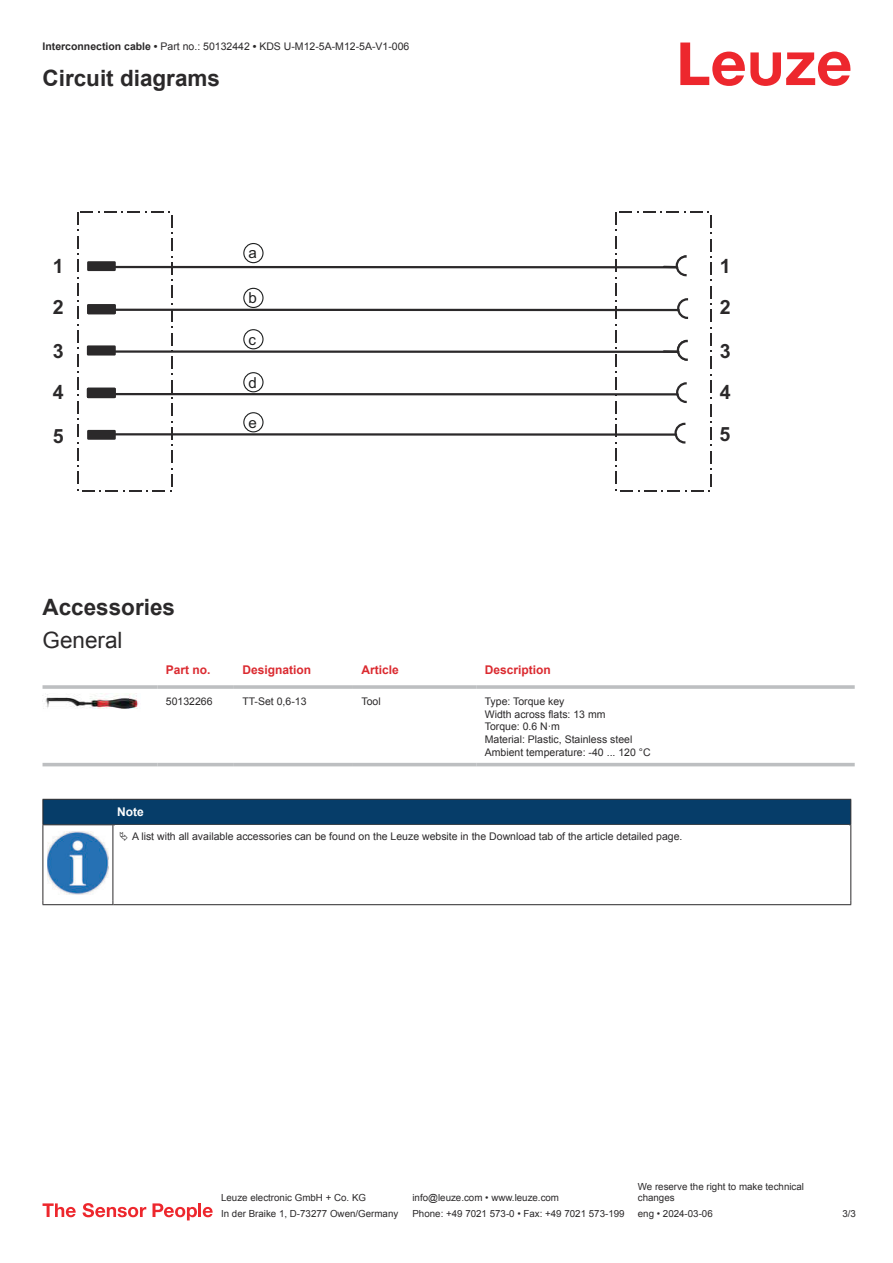
<style>
.page{position:relative;width:893px;height:1263px;background:#fff}
.page>*{position:absolute;margin:0;border:0;box-sizing:border-box;transform-origin:0 0}
.t1{font:700 22.5px "Arial";color:#2b292a}
.t2{font:22.5px "Arial";color:#2b292a}
.t3{font:700 19.65px "Arial";color:#2b292a}
.t4{font:15.15px "Arial";color:#1f2020}
.t5{font:700 12px "Arial";color:#db2a30}
.t6{font:700 12px "Arial";color:#fff}
.t7{font:10.5px/12.6px "Arial";color:#2b292a}
.t8{font:9.75px/11.7px "Arial";color:#2b292a}
.s1{font-weight:700}
</style>
<div class="page">
<svg style="left:680px;top:43px;width:170px;height:43px"></svg>
<svg style="left:43px;top:762px;width:812px;height:5px;fill:#efeff0"></svg>
<hr style="left:43px;top:685px;width:114px;height:4px;background:#bdbfc1">
<hr style="left:157px;top:685px;width:77px;height:4px;background:#c8cacb">
<hr style="left:234px;top:685px;width:119px;height:4px;background:#c3c5c6">
<hr style="left:353px;top:685px;width:123px;height:4px;background:#bdbfc1">
<hr style="left:476px;top:685px;width:379px;height:4px;background:#c8cacb">
<hr style="left:43px;top:763px;width:114px;height:3px;background:#bdbfc1">
<hr style="left:157px;top:763px;width:77px;height:3px;background:#bdbfc1">
<hr style="left:234px;top:763px;width:119px;height:3px;background:#bdbfc1">
<hr style="left:353px;top:763px;width:123px;height:3px;background:#bdbfc1">
<hr style="left:476px;top:763px;width:379px;height:3px;background:#bdbfc1">
<img style="left:43px;top:693px;width:96px;height:16px">
<div style="left:43px;top:799px;width:808px;height:26px;background:#063d69"></div>
<hr style="left:113px;top:824px;width:738px;height:1px;background:#2b292a">
<hr style="left:43px;top:825px;width:1px;height:75px;background:#2b292a">
<hr style="left:113px;top:825px;width:1px;height:75px;background:#2b292a">
<hr style="left:850px;top:825px;width:1px;height:75px;background:#2b292a">
<hr style="left:43px;top:904px;width:70px;height:1px;background:#2b292a">
<hr style="left:113px;top:904px;width:738px;height:1px;background:#2b292a">
<img style="left:47px;top:831px;width:61px;height:63px">
<svg style="left:43px;top:1203px;width:33px;height:14px"></svg>
<svg style="left:83px;top:1203px;width:63px;height:14px"></svg>
<svg style="left:153px;top:1203px;width:44px;height:17px"></svg>
<hr style="left:198px;top:1203px;width:3px;height:14px;background:#ed272d">
<svg style="left:203px;top:1207px;width:10px;height:10px"></svg>
<svg style="left:77px;top:212px;width:96px;height:279px"></svg>
<hr style="left:103px;top:309px;width:576px;height:2px;background:#2b292a">
<div style="left:88px;top:305px;width:27px;height:8px;background:#2b292a"></div>
<div style="left:87px;top:304px;width:29px;height:10px;border:2px solid #2b292a"></div>
<hr style="left:98px;top:393px;width:580px;height:2px;background:#2b292a">
<div style="left:88px;top:389px;width:27px;height:8px;background:#2b292a"></div>
<div style="left:87px;top:388px;width:29px;height:10px;border:2px solid #2b292a"></div>
<div style="left:88px;top:262px;width:27px;height:8px;background:#2b292a"></div>
<div style="left:87px;top:261px;width:29px;height:10px;border:2px solid #2b292a"></div>
<div style="left:88px;top:431px;width:27px;height:8px;background:#2b292a"></div>
<div style="left:87px;top:430px;width:29px;height:10px;border:2px solid #2b292a"></div>
<svg style="left:615px;top:212px;width:97px;height:279px"></svg>
<div style="left:677px;top:257px;width:18px;height:18px;background:#fff;border-radius:50%"></div>
<div style="left:676px;top:255px;width:20px;height:21px;border:2px solid #2b292a;border-radius:50%"></div>
<div style="left:688px;top:251px;width:15px;height:29px;background:#fff"></div>
<hr style="left:102px;top:266px;width:575px;height:2px;background:#2b292a">
<div style="left:678px;top:341px;width:18px;height:19px;background:#fff;border-radius:50%"></div>
<div style="left:677px;top:340px;width:21px;height:21px;border:2px solid #2b292a;border-radius:50%"></div>
<div style="left:689px;top:336px;width:16px;height:29px;background:#fff"></div>
<hr style="left:103px;top:350px;width:575px;height:3px;background:#2b292a">
<svg style="left:676px;top:424px;width:18px;height:18px"></svg>
<div style="left:674px;top:423px;width:21px;height:21px;border:2px solid #2b292a;border-radius:50%"></div>
<div style="left:687px;top:418px;width:15px;height:29px;background:#fff"></div>
<hr style="left:101px;top:433px;width:575px;height:3px;background:#2b292a">
<div style="left:243px;top:243px;width:21px;height:20px;border:1px solid #1e2020;border-radius:50%"></div>
<div style="left:243px;top:288px;width:21px;height:20px;border:1px solid #1e2020;border-radius:50%"></div>
<div style="left:243px;top:329px;width:21px;height:20px;border:1px solid #1e2020;border-radius:50%"></div>
<div style="left:243px;top:372px;width:21px;height:20px;border:1px solid #1e2020;border-radius:50%"></div>
<div style="left:243px;top:412px;width:21px;height:20px;border:1px solid #1e2020;border-radius:50%"></div>
<p class="t7" style="left:43px;top:41px;width:368px"><span class="s1">Interconnection cable •</span> Part no.: 50132442 <span class="s1">•</span> KDS U-M12-5A-M12-5A-V1-006</p>
<h1 class="t1" style="left:43px;top:70px;width:179px">Circuit diagrams</h1>
<h3 class="t4" style="left:249px;top:244px;width:10px">a</h3>
<h3 class="t4" style="left:249px;top:289px;width:10px">b</h3>
<h3 class="t4" style="left:249px;top:330px;width:9px">c</h3>
<h3 class="t4" style="left:249px;top:373px;width:10px">d</h3>
<h3 class="t4" style="left:249px;top:413px;width:10px">e</h3>
<h2 class="t3" style="left:53px;top:254px;width:12px">1</h2>
<h2 class="t3" style="left:720px;top:254px;width:12px">1</h2>
<h2 class="t3" style="left:53px;top:296px;width:12px">2</h2>
<h2 class="t3" style="left:720px;top:296px;width:12px">2</h2>
<h2 class="t3" style="left:53px;top:340px;width:12px">3</h2>
<h2 class="t3" style="left:720px;top:340px;width:12px">3</h2>
<h2 class="t3" style="left:53px;top:381px;width:12px">4</h2>
<h2 class="t3" style="left:720px;top:381px;width:12px">4</h2>
<h2 class="t3" style="left:53px;top:425px;width:12px">5</h2>
<h2 class="t3" style="left:720px;top:423px;width:12px">5</h2>
<h1 class="t1" style="left:43px;top:598px;width:134px">Accessories</h1>
<h1 class="t2" style="left:43px;top:632px;width:82px">General</h1>
<p class="t5" style="left:166px;top:666px;width:46px">Part no.</p>
<p class="t5" style="left:242px;top:666px;width:70px">Designation</p>
<p class="t5" style="left:361px;top:666px;width:39px">Article</p>
<p class="t5" style="left:485px;top:666px;width:68px">Description</p>
<p class="t7" style="left:166px;top:696px;width:48px">50132266</p>
<p class="t7" style="left:242px;top:696px;width:66px">TT-Set 0,6-13</p>
<p class="t7" style="left:361px;top:696px;width:21px">Tool</p>
<p class="t7" style="left:485px;top:696px;width:167px">Type: Torque key<br>Width across flats: 13 mm<br>Torque: 0.6 N·m<br>Material: Plastic, Stainless steel<br>Ambient temperature: -40 ... 120 °C</p>
<p class="t6" style="left:117px;top:807px;width:28px">Note</p>
<p class="t7" style="left:132px;top:830px;width:552px">A list with all available accessories can be found on the Leuze website in the Download tab of the article detailed page.</p>
<p class="t8" style="left:221px;top:1193px;width:146px">Leuze electronic GmbH + Co. KG</p>
<p class="t8" style="left:412px;top:1193px;width:148px">info@leuze.com • www.leuze.com</p>
<p class="t8" style="left:638px;top:1181px;width:168px">We reserve the right to make technical changes</p>
<p class="t8" style="left:221px;top:1209px;width:179px">In der Braike 1, D-73277 Owen/Germany</p>
<p class="t8" style="left:412px;top:1209px;width:214px">Phone: +49 7021 573-0 • Fax: +49 7021 573-199</p>
<p class="t8" style="left:638px;top:1209px;width:76px">eng • 2024-03-06</p>
<p class="t8" style="left:842px;top:1209px;width:15px">3 /3</p>
</div>
